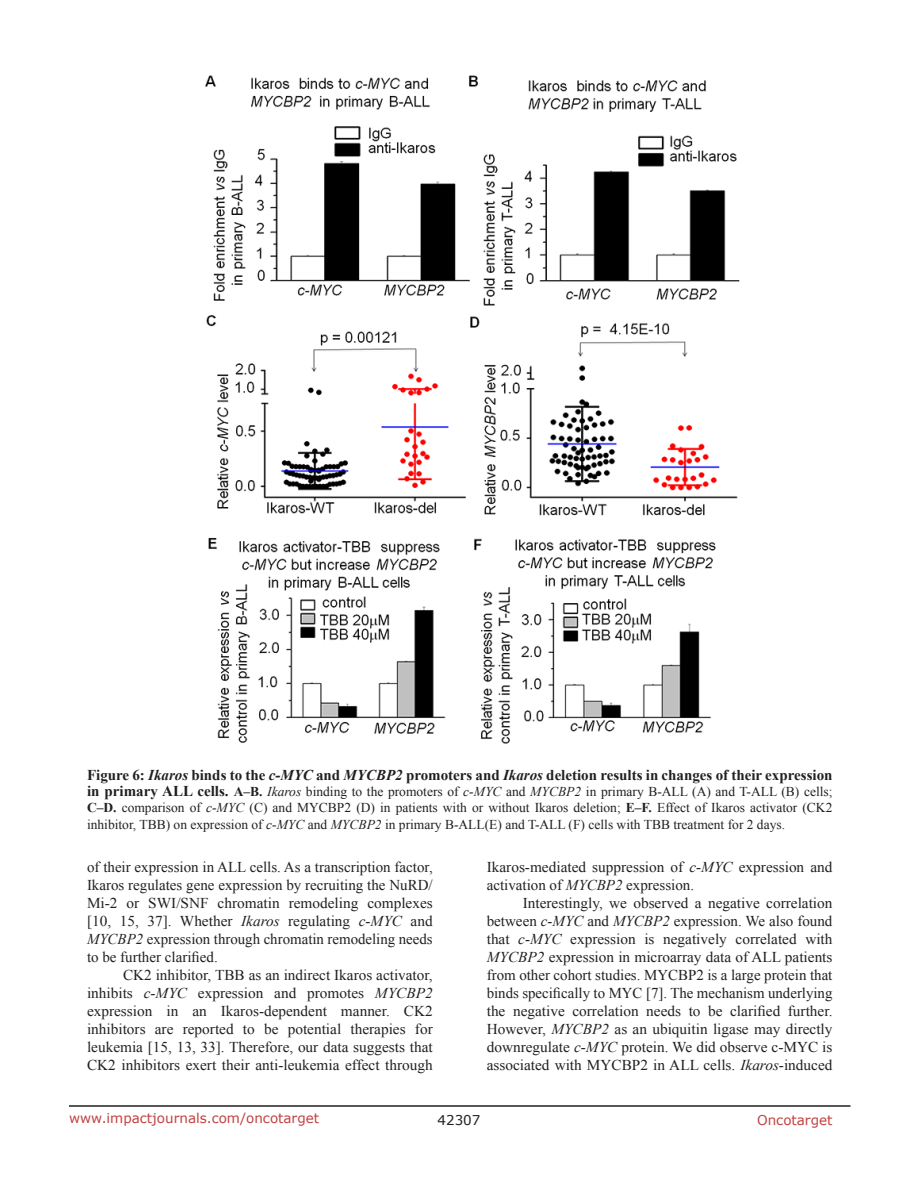
<style>
.page{position:relative;width:918px;height:1188px;background:#fff}
.page>*{position:absolute;margin:0;border:0;box-sizing:border-box;transform-origin:0 0}
.BodyText{font:15px/18px "Times New Roman";color:#231f20;text-align:justify}
.FigureText{font:700 15px "Times New Roman";color:#231f20}
.FigureText-2{font:13.5px/16.2px "Times New Roman";color:#231f20;text-align:justify}
.t1{font:13.5px "Verdana";color:#c24141}
.t2{font:13.5px "Verdana";color:#231f20}
.s1{font-style:italic}
.s2{font-weight:700;font-size:15px}
.s3{font-weight:700}
</style>
<div class="page">
<hr style="left:69px;top:1105px;width:781px;height:2px;background:#231f20">
<img style="left:205px;top:75px;width:535px;height:669px">
<p class="FigureText" style="left:87px;top:765px;width:747px">Figure 6: <span class="s1">Ikaros</span> binds to the <span class="s1">c-MYC</span> and <span class="s1">MYCBP2</span> promoters and <span class="s1">Ikaros</span> deletion results in changes of their expression</p>
<p class="FigureText-2" style="left:87px;top:783px;width:747px"><span class="s2">in primary ALL cells.</span> <span class="s3">A–B.</span> <span class="s1">Ikaros</span> binding to the promoters of <span class="s1">c-MYC</span> and <span class="s1">MYCBP2</span> in primary B-ALL (A) and T-ALL (B) cells; <span class="s3">C–D.</span> comparison of <span class="s1">c-MYC</span> (C) and MYCBP2 (D) in patients with or without Ikaros deletion; <span class="s3">E–F.</span> Effect of Ikaros activator (CK2 inhibitor, TBB) on expression of <span class="s1">c-MYC</span> and <span class="s1">MYCBP2</span> in primary B-ALL(E) and T-ALL (F) cells with TBB treatment for 2 days.</p>
<p class="BodyText" style="left:87px;top:858px;width:347px">of their expression in ALL cells. As a transcription factor, Ikaros regulates gene expression by recruiting the NuRD/ Mi-2 or SWI/SNF chromatin remodeling complexes [10, 15, 37]. Whether <span class="s1">Ikaros</span> regulating <span class="s1">c-MYC</span> and <span class="s1">MYCBP2</span> expression through chromatin remodeling needs to be further clarified.</p>
<p class="BodyText" style="left:87px;top:966px;width:347px;text-indent:36px">CK2 inhibitor, TBB as an indirect Ikaros activator, inhibits <span class="s1">c-MYC</span> expression and promotes <span class="s1">MYCBP2 </span>expression in an Ikaros-dependent manner. CK2 inhibitors are reported to be potential therapies for leukemia [15, 13, 33]. Therefore, our data suggests that CK2 inhibitors exert their anti-leukemia effect through</p>
<p class="BodyText" style="left:487px;top:858px;width:347px">Ikaros-mediated suppression of <span class="s1">c-MYC</span> expression and activation of <span class="s1">MYCBP2</span> expression.</p>
<p class="BodyText" style="left:487px;top:894px;width:347px;text-indent:36px">Interestingly, we observed a negative correlation between <span class="s1">c-MYC</span> and <span class="s1">MYCBP2</span> expression. We also found that <span class="s1">c-MYC</span> expression is negatively correlated with <span class="s1">MYCBP2</span> expression in microarray data of ALL patients from other cohort studies. MYCBP2 is a large protein that binds specifically to MYC [7]. The mechanism underlying the negative correlation needs to be clarified further.<br>However, <span class="s1">MYCBP2</span> as an ubiquitin ligase may directly downregulate <span class="s1">c-MYC</span> protein. We did observe c-MYC is associated with MYCBP2 in ALL cells. <span class="s1">Ikaros</span>-induced</p>
<p class="t1" style="left:69px;top:1109px;width:252px">www.impactjournals.com/oncotarget</p>
<p class="t2" style="left:438px;top:1111px;width:44px">42307</p>
<p class="t1" style="left:757px;top:1111px;width:77px">Oncotarget</p>
</div>
